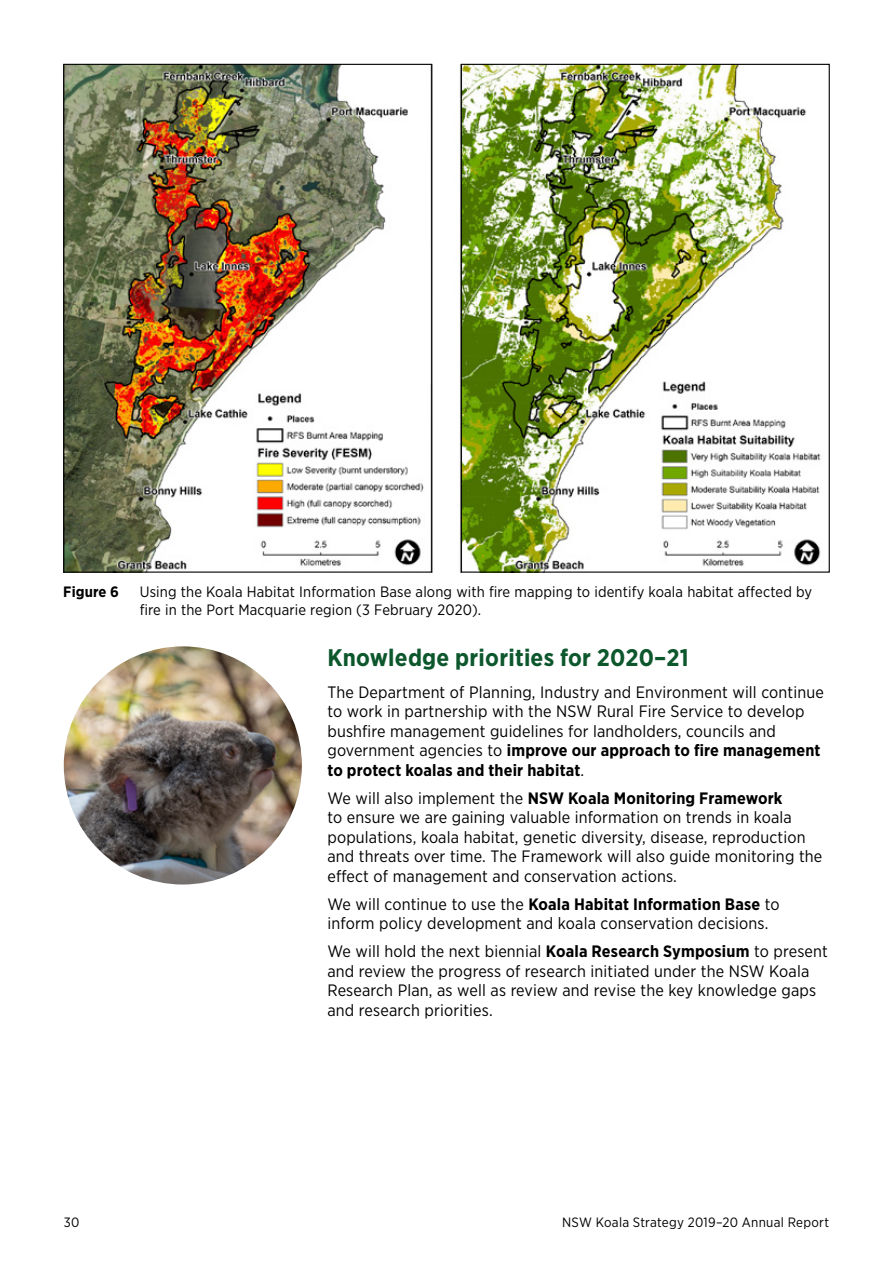
<style>
.page{position:relative;width:893px;height:1263px;background:#fff}
.page>*{position:absolute;margin:0;border:0;box-sizing:border-box;transform-origin:0 0}
._05_Heading_2{font:700 24px "Gotham Narrow";letter-spacing:.01em;color:#0d572d}
._08_Body_copy{font:16.5px/19.5px "Gotham Narrow";letter-spacing:.01em;color:#000}
.t1{font:15px/18px "Gotham Narrow";letter-spacing:.01em;color:#000}
.t2{font:700 15px "Gotham Narrow";letter-spacing:.01em;color:#000}
.t3{font:13.5px "Gotham Narrow";letter-spacing:.02em;color:#000}
.s1{font-weight:700}
</style>
<div class="page">
<img style="left:64px;top:646px;width:238px;height:238px;border-radius:119px">
<img style="left:65px;top:64px;width:756px;height:508px">
<p class="t2" style="left:63px;top:582px;width:57px">Figure 6</p>
<p class="t1" style="left:140px;top:583px;width:674px">Using the Koala Habitat Information Base along with fire mapping to identify koala habitat affected by fire in the Port Macquarie region (3 February 2020).</p>
<p class="_05_Heading_2" style="left:327px;top:642px;width:363px">Knowledge priorities for 2020–21</p>
<p class="_08_Body_copy" style="left:327px;top:682px;width:498px">The Department of Planning, Industry and Environment will continue to work in partnership with the NSW Rural Fire Service to develop bushfire management guidelines for landholders, councils and government agencies to <span class="s1">improve our approach to fire management to protect koalas and their habitat</span>.</p>
<p class="_08_Body_copy" style="left:327px;top:788px;width:496px">We will also implement the <span class="s1">NSW Koala Monitoring Framework<br></span>to ensure we are gaining valuable information on trends in koala populations, koala habitat, genetic diversity, disease, reproduction and threats over time. The Framework will also guide monitoring the effect of management and conservation actions.</p>
<p class="_08_Body_copy" style="left:327px;top:894px;width:454px">We will continue to use the <span class="s1">Koala Habitat Information Base</span> to inform policy development and koala conservation decisions.</p>
<p class="_08_Body_copy" style="left:327px;top:941px;width:502px">We will hold the next biennial <span class="s1">Koala Research Symposium</span> to present and review the progress of research initiated under the NSW Koala Research Plan, as well as review and revise the key knowledge gaps and research priorities.</p>
<p class="t3" style="left:64px;top:1214px;width:17px">30</p>
<p class="t3" style="left:562px;top:1214px;width:269px">NSW Koala Strategy 2019–20 Annual Report</p>
</div>
